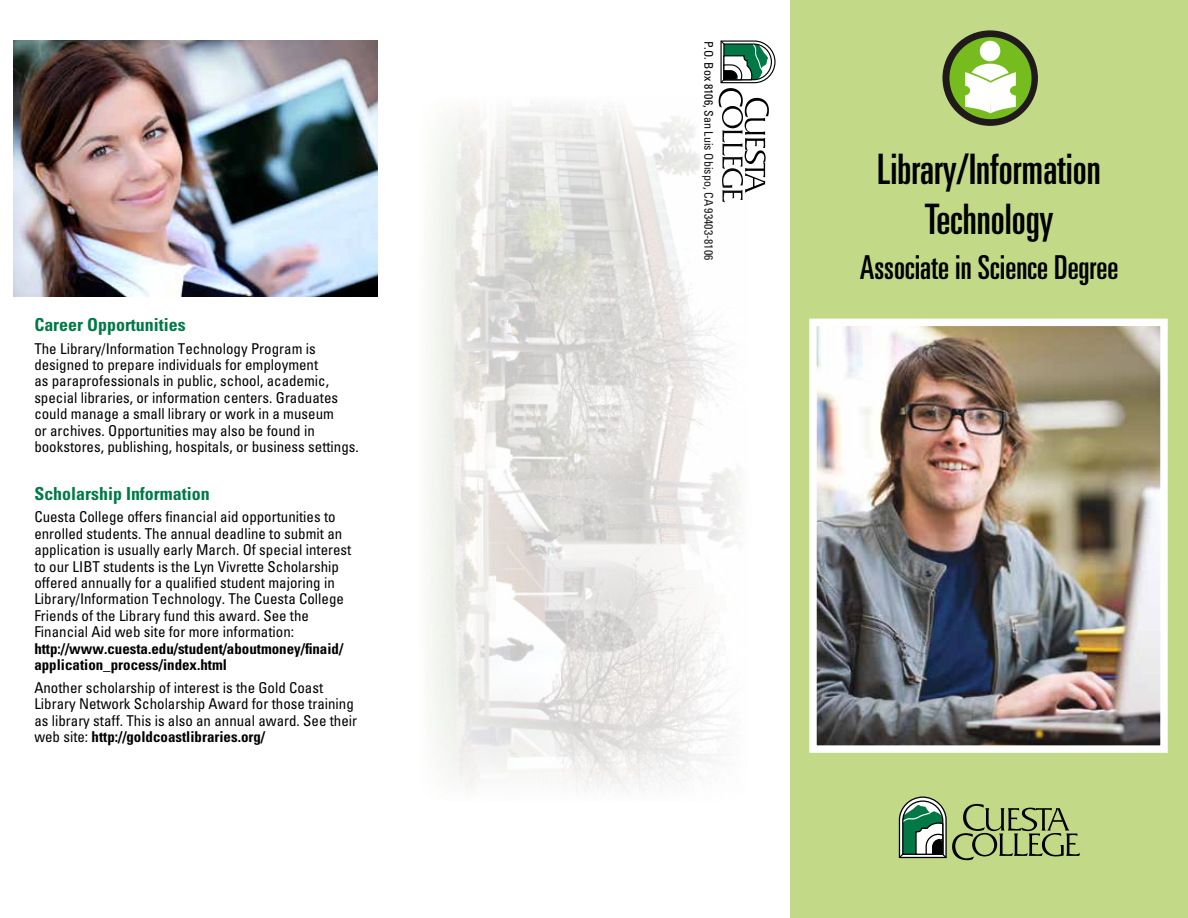
<style>
.page{position:relative;width:1188px;height:918px;background:#fff}
.page>*{position:absolute;margin:0;border:0;box-sizing:border-box;transform-origin:0 0}
.t1{font:ultra-condensed 42px/50.4px "Univers";color:#000;text-align:center}
.t2{font:ultra-condensed 33px "Univers";color:#000}
.t3{font:700 condensed 18px "Univers";color:#007947}
.t4{font:condensed 15px/16.5px "Univers";color:#000}
.t5{font:700 condensed 15px/16.5px "Univers";color:#000}
.t6{font:condensed 12px "Univers";color:#000}
.s1{font-weight:700}
</style>
<div class="page">
<div style="left:790px;top:0;width:398px;height:918px;background:#c2da87"></div>
<svg style="left:899px;top:796px;width:181px;height:65px"></svg>
<svg style="left:720px;top:40px;width:56px;height:151px"></svg>
<img style="left:429px;top:94px;width:321px;height:698px">
<img style="left:817px;top:327px;width:343px;height:418px">
<div style="left:809px;top:319px;width:359px;height:434px;border:7px solid #fff"></div>
<img style="left:14px;top:40px;width:364px;height:257px">
<svg style="left:942px;top:30px;width:96px;height:96px"></svg>
<p class="t3" style="left:34px;top:314px;width:153px">Career Opportunities</p>
<p class="t4" style="left:34px;top:340px;width:326px">The Library/Information Technology Program is designed to prepare individuals for employment<br>as paraprofessionals in public, school, academic, special libraries, or information centers. Graduates could manage a small library or work in a museum<br>or archives. Opportunities may also be found in bookstores, publishing, hospitals, or business settings.</p>
<p class="t3" style="left:34px;top:482px;width:177px">Scholarship Information</p>
<p class="t4" style="left:34px;top:508px;width:319px">Cuesta College offers financial aid opportunities to enrolled students. The annual deadline to submit an application is usually early March. Of special interest to our LIBT students is the Lyn Vivrette Scholarship offered annually for a qualified student majoring in Library/Information Technology. The Cuesta College Friends of the Library fund this award. See the Financial Aid web site for more information:</p>
<p class="t5" style="left:34px;top:640px;width:310px">http://www.cuesta.edu/student/aboutmoney/finaid/ application_process/index.html</p>
<p class="t4" style="left:34px;top:679px;width:324px">Another scholarship of interest is the Gold Coast Library Network Scholarship Award for those training as library staff. This is also an annual award. See their web site: <span class="s1">http://goldcoastlibraries.org/</span></p>
<p class="t6" style="left:716px;top:40px;width:221px;rotate:90deg">P.O. Box 8106, San Luis Obispo, CA 93403-8106</p>
<h1 class="t1" style="left:877px;top:143px;width:225px">Library/Information<br>Technology</h1>
<h2 class="t2" style="left:860px;top:248px;width:260px">Associate in Science Degree</h2>
</div>
